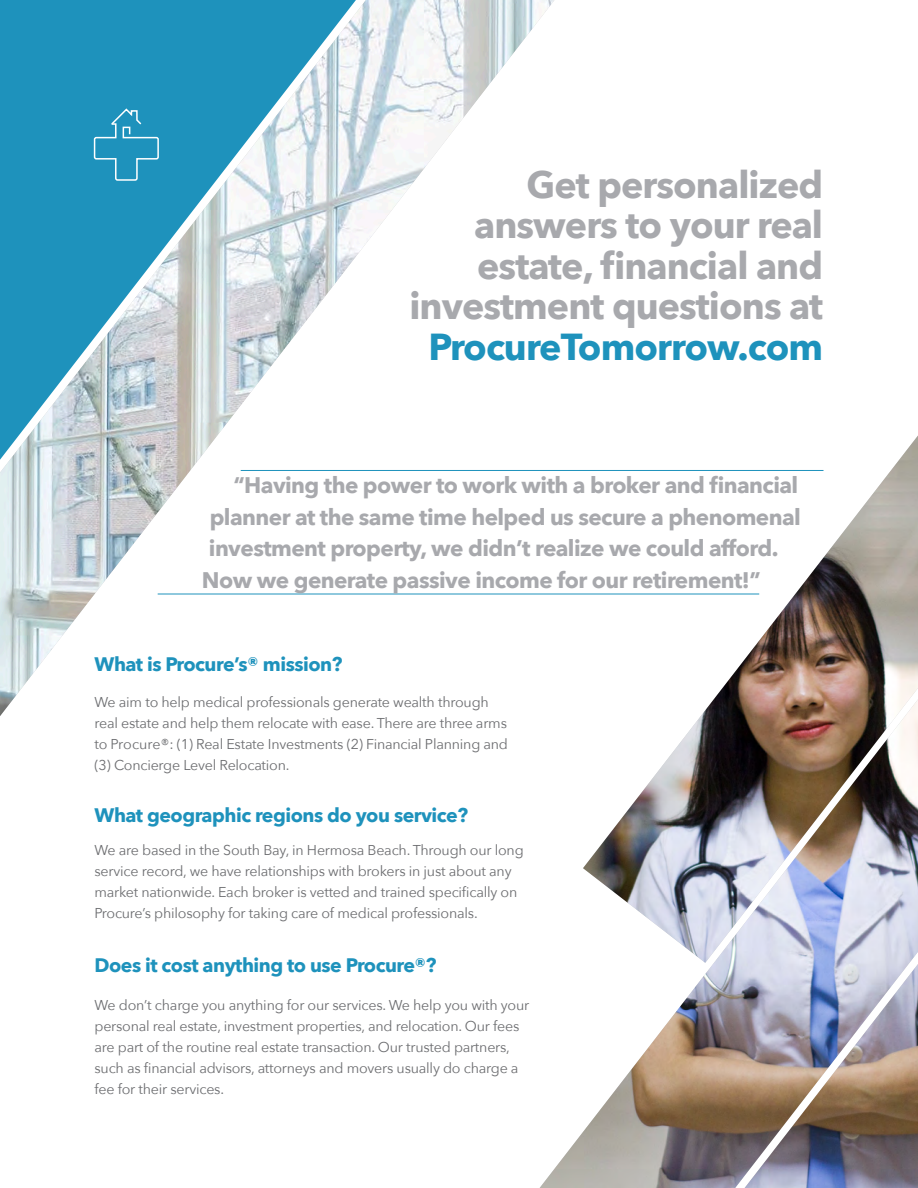
<style>
.page{position:relative;width:918px;height:1188px;background:#fff}
.page>*{position:absolute;margin:0;border:0;box-sizing:border-box;transform-origin:0 0}
.t1{font:700 37.5px/40.5px "Avenir Next";letter-spacing:-.025em;color:#a8a9ad;text-align:right}
.t2{font:700 37.5px "Avenir Next";letter-spacing:-.025em;color:#1e92bc}
.t3{font:700 22.5px "Avenir Next";letter-spacing:-.025em;color:#a8a9ad}
.t4{font:700 19.5px "Avenir Next";letter-spacing:-.025em;color:#1e92bc}
.t5{font:14.25px/21px "Avenir Next";letter-spacing:-.015em;color:#6c6d70}
</style>
<div class="page">
<img style="left:0;top:0;width:555px;height:716px">
<svg style="left:0;top:0;width:356px;height:460px"></svg>
<img style="left:540px;top:699px;width:378px;height:489px">
<svg style="left:93px;top:107px;width:67px;height:74px;background:#319bc1"></svg>
<img style="left:583px;top:436px;width:335px;height:527px">
<hr style="left:158px;top:594px;width:601px;height:1px;background:#1e92bc">
<hr style="left:241px;top:470px;width:583px;height:1px;background:#1e92bc">
<p class="t1" style="left:474px;top:164px;width:351px">Get personalized answers to your real</p>
<p class="t1" style="left:409px;top:245px;width:415px">estate, financial and investment questions at</p>
<p class="t2" style="left:429px;top:314px;width:396px">ProcureTomorrow.com</p>
<p class="t3" style="left:233px;top:466px;width:566px">“Having the power to work with a broker and financial</p>
<p class="t3" style="left:210px;top:497px;width:593px">planner at the same time helped us secure a phenomenal</p>
<p class="t3" style="left:209px;top:529px;width:571px">investment property, we didn’t realize we could afford.</p>
<p class="t3" style="left:202px;top:560px;width:561px">Now we generate passive income for our retirement!”</p>
<p class="t4" style="left:94px;top:648px;width:249px">What is Procure’s® mission?</p>
<p class="t5" style="left:94px;top:691px;width:415px">We aim to help medical professionals generate wealth through real estate and help them relocate with ease. There are three arms to Procure®: (1) Real Estate Investments (2) Financial Planning and (3) Concierge Level Relocation.</p>
<p class="t4" style="left:94px;top:798px;width:375px">What geographic regions do you service?</p>
<p class="t5" style="left:94px;top:839px;width:431px">We are based in the South Bay, in Hermosa Beach. Through our long service record, we have relationships with brokers in just about any market nationwide. Each broker is vetted and trained specifically on Procure’s philosophy for taking care of medical professionals.</p>
<p class="t4" style="left:94px;top:949px;width:343px">Does it cost anything to use Procure®?</p>
<p class="t5" style="left:94px;top:993px;width:436px">We don’t charge you anything for our services. We help you with your personal real estate, investment properties, and relocation. Our fees are part of the routine real estate transaction. Our trusted partners, such as financial advisors, attorneys and movers usually do charge a fee for their services.</p>
</div>
